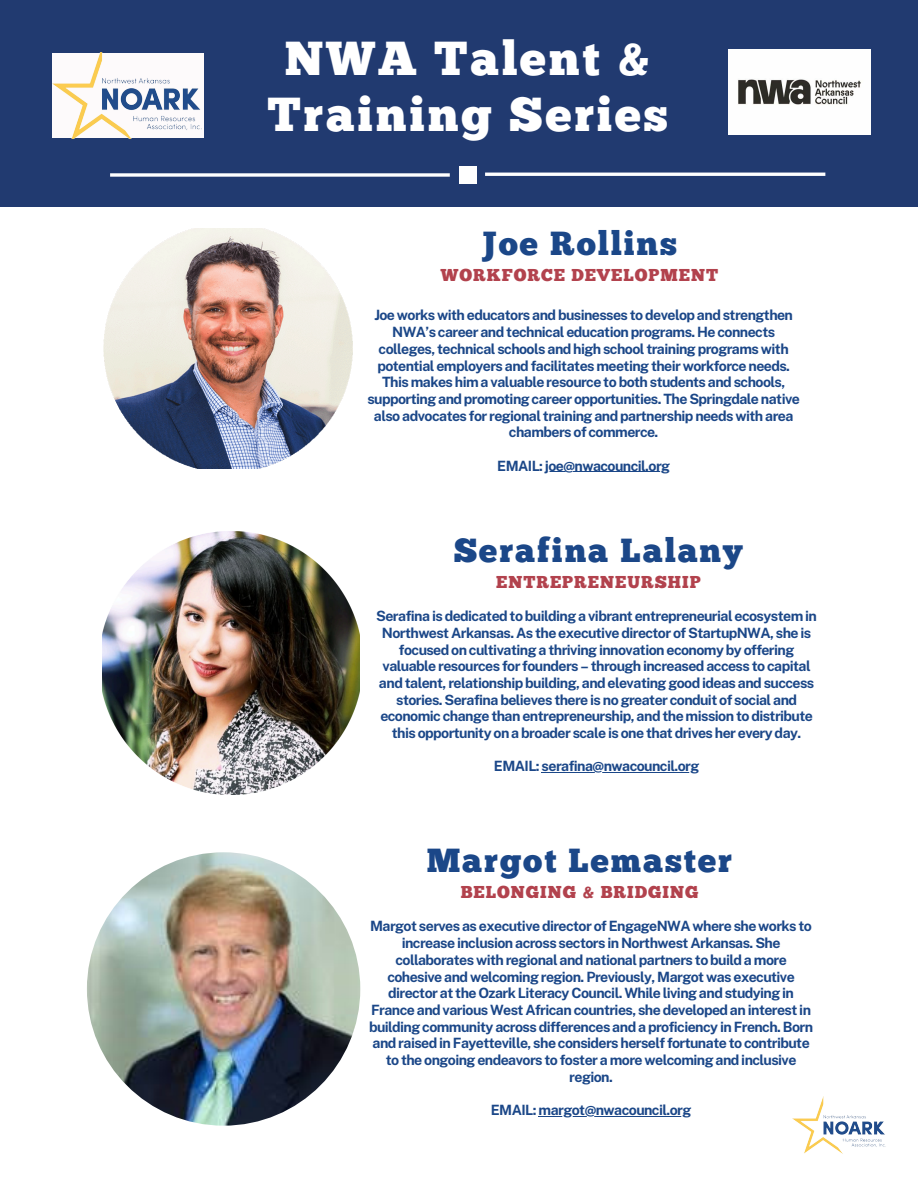
<style>
.page{position:relative;width:918px;height:1188px;background:#fff}
.page>*{position:absolute;margin:0;border:0;box-sizing:border-box;transform-origin:0 0}
.t1{font:47.7px/56.2px "Chunk Five";letter-spacing:.055em;color:#fff;text-align:center}
.t2{font:33.45px "Chunk Five";letter-spacing:.055em;color:#1b4788}
.t3{font:17.25px "Chunk Five";letter-spacing:.055em;color:#b2424d}
.t4{font:700 14.1px/16.6px "Public Sans";letter-spacing:-.04em;color:#1b4788;text-align:center}
</style>
<div class="page">
<img style="left:103px;top:228px;width:250px;height:240px">
<img style="left:102px;top:531px;width:258px;height:263px">
<img style="left:87px;top:852px;width:273px;height:274px;border-radius:50%">
<hr style="left:539px;top:1116px;width:152px;height:1px;background:#1b4788">
<img style="left:793px;top:1096px;width:93px;height:58px">
<div style="left:0;top:0;width:918px;height:207px;background:#213a70"></div>
<svg style="left:110px;top:173px;width:340px;height:4px"></svg>
<hr style="left:485px;top:173px;width:340px;height:3px;background:#fff">
<div style="left:459px;top:166px;width:17px;height:17px;background:#fff"></div>
<img style="left:729px;top:49px;width:142px;height:86px">
<hr style="left:545px;top:472px;width:125px;height:1px;background:#1b4788">
<hr style="left:542px;top:772px;width:157px;height:1px;background:#1b4788">
<img style="left:52px;top:53px;width:152px;height:85px">
<p class="t1" style="left:267px;top:35px;width:402px">NWA Talent &amp;<br>Training Series</p>
<p class="t2" style="left:481px;top:230px;width:197px">Joe Rollins</p>
<p class="t3" style="left:441px;top:268px;width:279px">WORKFORCE DEVELOPMENT</p>
<h1 class="t4" style="left:367px;top:307px;width:434px">Joe works with educators and businesses to develop and strengthen NWA’s career and technical education programs. He connects colleges, technical schools and high school training programs with potential employers and facilitates meeting their workforce needs.<br>This makes him a valuable resource to both students and schools, supporting and promoting career opportunities. The Springdale native also advocates for regional training and partnership needs with area chambers of commerce.</h1>
<h2 class="t4" style="left:497px;top:457px;width:174px">EMAIL: joe@nwacouncil.org</h2>
<p class="t2" style="left:454px;top:537px;width:290px">Serafina Lalany</p>
<p class="t3" style="left:496px;top:575px;width:206px">ENTREPRENEURSHIP</p>
<h1 class="t4" style="left:376px;top:608px;width:442px">Serafina is dedicated to building a vibrant entrepreneurial ecosystem in Northwest Arkansas. As the executive director of StartupNWA, she is focused on cultivating a thriving innovation economy by offering valuable resources for founders – through increased access to capital and talent, relationship building, and elevating good ideas and success stories. Serafina believes there is no greater conduit of social and economic change than entrepreneurship, and the mission to distribute this opportunity on a broader scale is one that drives her every day.</h1>
<h2 class="t4" style="left:494px;top:758px;width:207px">EMAIL: serafina@nwacouncil.org</h2>
<h2 class="t2" style="left:427px;top:847px;width:307px">Margot Lemaster</h2>
<p class="t3" style="left:461px;top:885px;width:239px">BELONGING &amp; BRIDGING</p>
<p class="t4" style="left:369px;top:918px;width:446px">Margot serves as executive director of EngageNWA where she works to increase inclusion across sectors in Northwest Arkansas. She collaborates with regional and national partners to build a more cohesive and welcoming region. Previously, Margot was executive director at the Ozark Literacy Council. While living and studying in France and various West African countries, she developed an interest in building community across differences and a proficiency in French. Born and raised in Fayetteville, she considers herself fortunate to contribute to the ongoing endeavors to foster a more welcoming and inclusive region.</p>
<p class="t4" style="left:491px;top:1102px;width:202px">EMAIL: margot@nwacouncil.org</p>
</div>
